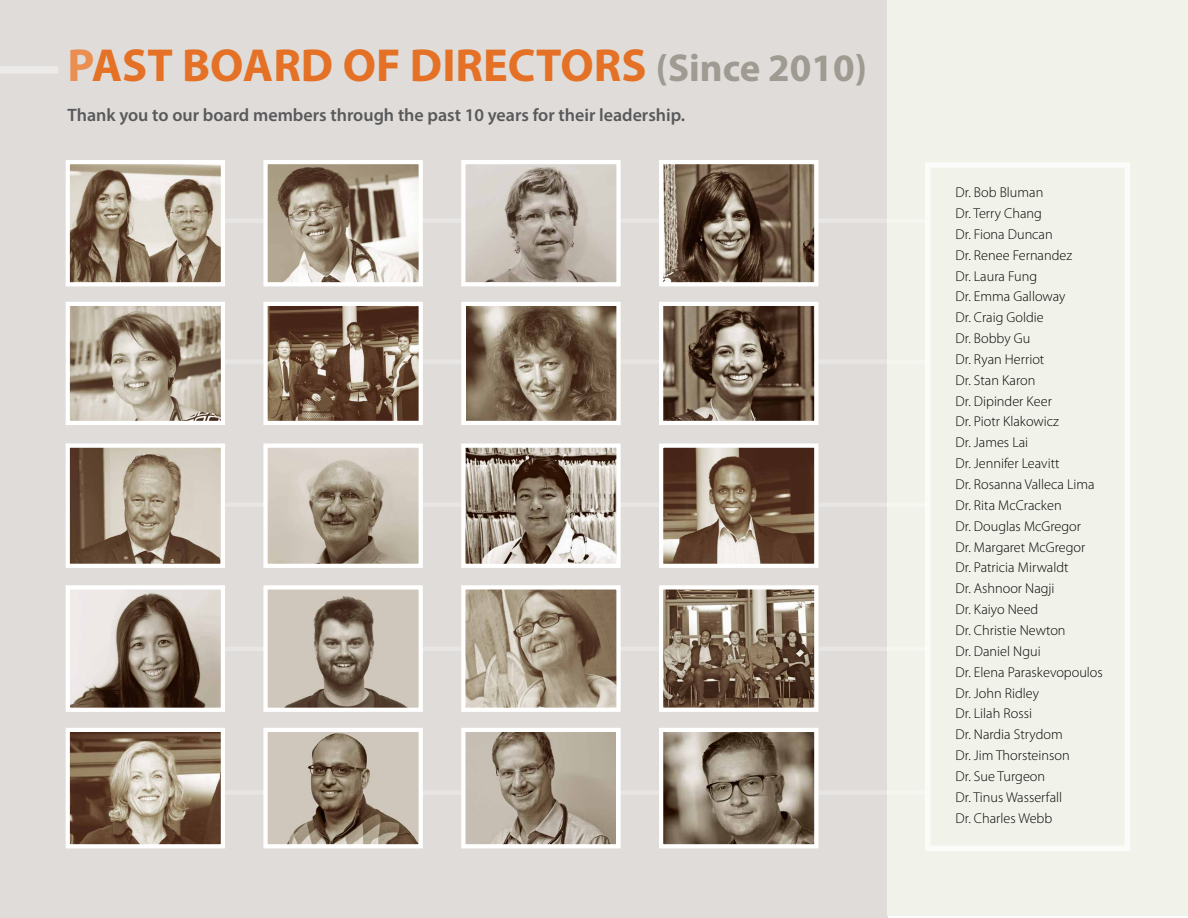
<style>
.page{position:relative;width:1188px;height:918px;background:#fff}
.page>*{position:absolute;margin:0;border:0;box-sizing:border-box;transform-origin:0 0}
.t1{font:700 46.5px "Myriad Pro";color:#e47126}
.t2{font:600 18px "Myriad Pro";color:#58595b}
.t3{font:300 14.25px/20.9px "Myriad Pro";color:#000}
.s1{color:#ea8e51}
.s2{font-size:39px;color:#9f9a92}
</style>
<div class="page">
<div style="left:0;top:0;width:888px;height:918px;background:#dfdcd9"></div>
<div style="left:888px;top:0;width:300px;height:916px;background:#f1f3ea"></div>
<svg style="left:225px;top:219px;width:663px;height:4px"></svg>
<svg style="left:225px;top:359px;width:663px;height:5px"></svg>
<svg style="left:225px;top:503px;width:663px;height:4px"></svg>
<svg style="left:225px;top:647px;width:663px;height:4px"></svg>
<svg style="left:225px;top:790px;width:663px;height:5px"></svg>
<div style="left:0;top:66px;width:58px;height:8px;background:#eceae9"></div>
<img style="left:71px;top:165px;width:149px;height:116px">
<div style="left:66px;top:160px;width:159px;height:126px;border:4px solid #fff"></div>
<img style="left:268px;top:165px;width:150px;height:116px">
<div style="left:263px;top:160px;width:160px;height:126px;border:4px solid #fff"></div>
<img style="left:466px;top:165px;width:150px;height:116px">
<div style="left:461px;top:160px;width:160px;height:126px;border:4px solid #fff"></div>
<img style="left:664px;top:165px;width:149px;height:116px">
<div style="left:659px;top:160px;width:159px;height:126px;border:4px solid #fff"></div>
<img style="left:71px;top:449px;width:149px;height:114px">
<div style="left:66px;top:444px;width:159px;height:124px;border:4px solid #fff"></div>
<img style="left:268px;top:449px;width:150px;height:114px">
<div style="left:263px;top:444px;width:160px;height:124px;border:4px solid #fff"></div>
<img style="left:466px;top:449px;width:150px;height:114px">
<div style="left:461px;top:444px;width:160px;height:124px;border:4px solid #fff"></div>
<img style="left:664px;top:449px;width:149px;height:114px">
<div style="left:659px;top:444px;width:159px;height:124px;border:4px solid #fff"></div>
<img style="left:71px;top:307px;width:149px;height:113px">
<div style="left:66px;top:302px;width:159px;height:123px;border:4px solid #fff"></div>
<img style="left:268px;top:307px;width:150px;height:113px">
<div style="left:263px;top:302px;width:160px;height:123px;border:4px solid #fff"></div>
<img style="left:466px;top:307px;width:150px;height:113px">
<div style="left:461px;top:302px;width:160px;height:123px;border:4px solid #fff"></div>
<img style="left:664px;top:307px;width:149px;height:113px">
<div style="left:659px;top:302px;width:159px;height:123px;border:4px solid #fff"></div>
<img style="left:71px;top:590px;width:149px;height:117px">
<div style="left:66px;top:585px;width:159px;height:127px;border:4px solid #fff"></div>
<img style="left:71px;top:733px;width:149px;height:110px">
<div style="left:66px;top:728px;width:159px;height:120px;border:4px solid #fff"></div>
<img style="left:268px;top:590px;width:150px;height:117px">
<div style="left:263px;top:585px;width:160px;height:127px;border:4px solid #fff"></div>
<img style="left:268px;top:733px;width:150px;height:110px">
<div style="left:263px;top:728px;width:160px;height:120px;border:4px solid #fff"></div>
<img style="left:466px;top:590px;width:150px;height:117px">
<div style="left:461px;top:585px;width:160px;height:127px;border:4px solid #fff"></div>
<img style="left:466px;top:733px;width:150px;height:110px">
<div style="left:461px;top:728px;width:160px;height:120px;border:4px solid #fff"></div>
<img style="left:664px;top:590px;width:149px;height:117px">
<div style="left:659px;top:585px;width:159px;height:127px;border:4px solid #fff"></div>
<img style="left:664px;top:733px;width:149px;height:110px">
<div style="left:659px;top:728px;width:159px;height:120px;border:4px solid #fff"></div>
<div style="left:925px;top:162px;width:205px;height:689px;border:6px solid #fff"></div>
<h1 class="t1" style="left:68px;top:35px;width:801px"><span class="s1">P</span>AST BOARD OF DIRECTORS <span class="s2">(Since 2010)</span></h1>
<p class="t2" style="left:68px;top:103px;width:619px">Thank you to our board members through the past 10 years for their leadership.</p>
<p class="t3" style="left:956px;top:182px;width:149px">Dr. Bob Bluman<br>Dr. Terry Chang<br>Dr. Fiona Duncan<br>Dr. Renee Fernandez<br>Dr. Laura Fung<br>Dr. Emma Galloway<br>Dr. Craig Goldie<br>Dr. Bobby Gu<br>Dr. Ryan Herriot<br>Dr. Stan Karon<br>Dr. Dipinder Keer<br>Dr. Piotr Klakowicz<br>Dr. James Lai<br>Dr. Jennifer Leavitt<br>Dr. Rosanna Valleca Lima<br>Dr. Rita McCracken<br>Dr. Douglas McGregor<br>Dr. Margaret McGregor<br>Dr. Patricia Mirwaldt<br>Dr. Ashnoor Nagji<br>Dr. Kaiyo Need<br>Dr. Christie Newton<br>Dr. Daniel Ngui<br>Dr. Elena Paraskevopoulos<br>Dr. John Ridley<br>Dr. Lilah Rossi<br>Dr. Nardia Strydom<br>Dr. Jim Thorsteinson<br>Dr. Sue Turgeon<br>Dr. Tinus Wasserfall<br>Dr. Charles Webb</p>
</div>
